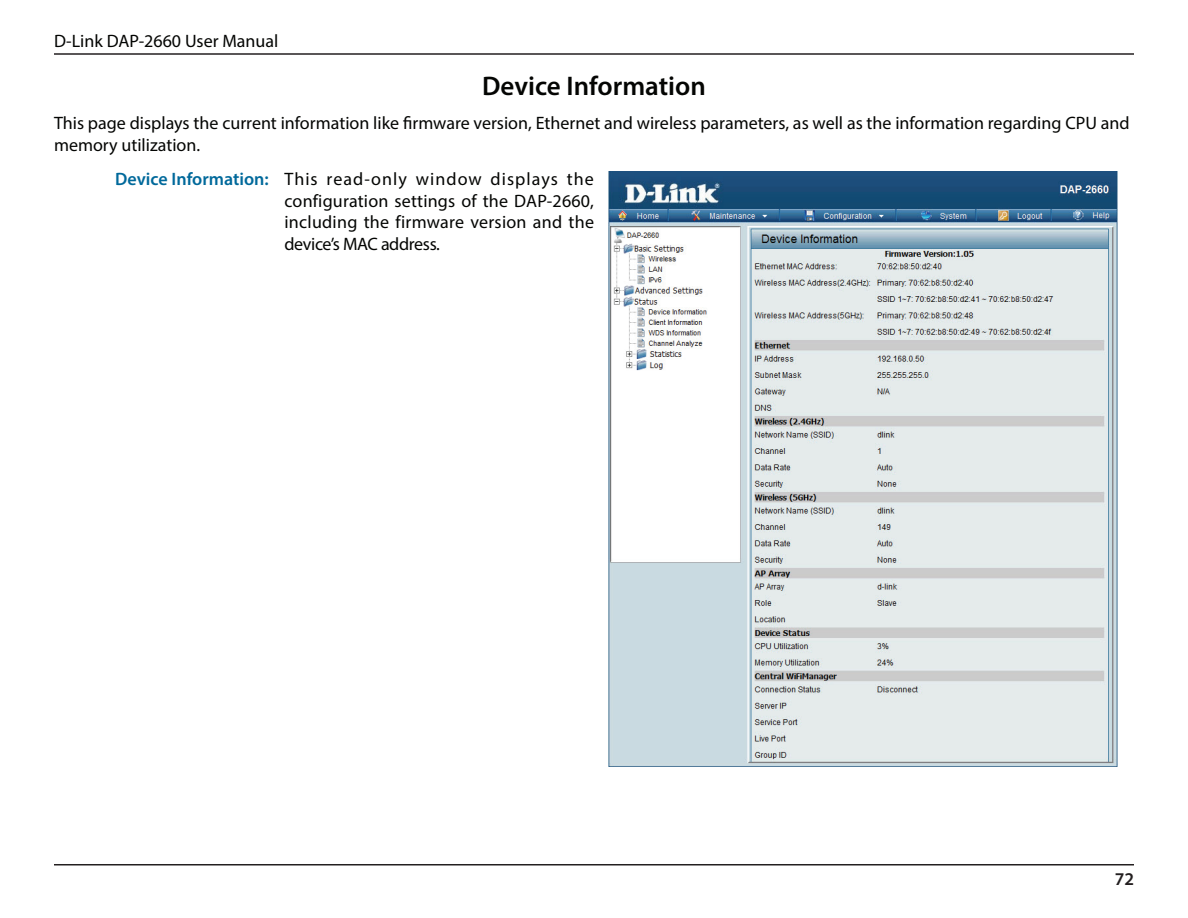
<style>
.page{position:relative;width:1188px;height:918px;background:#fff}
.page>*{position:absolute;margin:0;border:0;box-sizing:border-box;transform-origin:0 0}
.t1{font:600 27px "Myriad Pro";color:#040503}
.t2{font:18px/21.6px "Myriad Pro";color:#040503}
.t3{font:600 18px "Myriad Pro";color:#231f20}
.s1{font-weight:600;color:#00699b}
</style>
<div class="page">
<hr style="left:54px;top:53px;width:1080px;height:2px;background:#231f20">
<hr style="left:54px;top:864px;width:1080px;height:1px;background:#231f20">
<img style="left:608px;top:172px;width:509px;height:594px">
<p class="t2" style="left:54px;top:29px;width:226px">D-Link DAP-2660 User Manual</p>
<h1 class="t1" style="left:482px;top:69px;width:225px">Device Information</h1>
<p class="t2" style="left:54px;top:112px;width:1077px">This page displays the current information like firmware version, Ethernet and wireless parameters, as well as the information regarding CPU and memory utilization.</p>
<p class="t2" style="left:284px;top:168px;width:311px;text-align:justify;text-indent:-169px"><span class="s1">Device Information:</span> This read-only window displays the configuration settings of the DAP-2660, including the firmware version and the device’s MAC address.</p>
<p class="t3" style="left:1115px;top:868px;width:21px">72</p>
</div>
